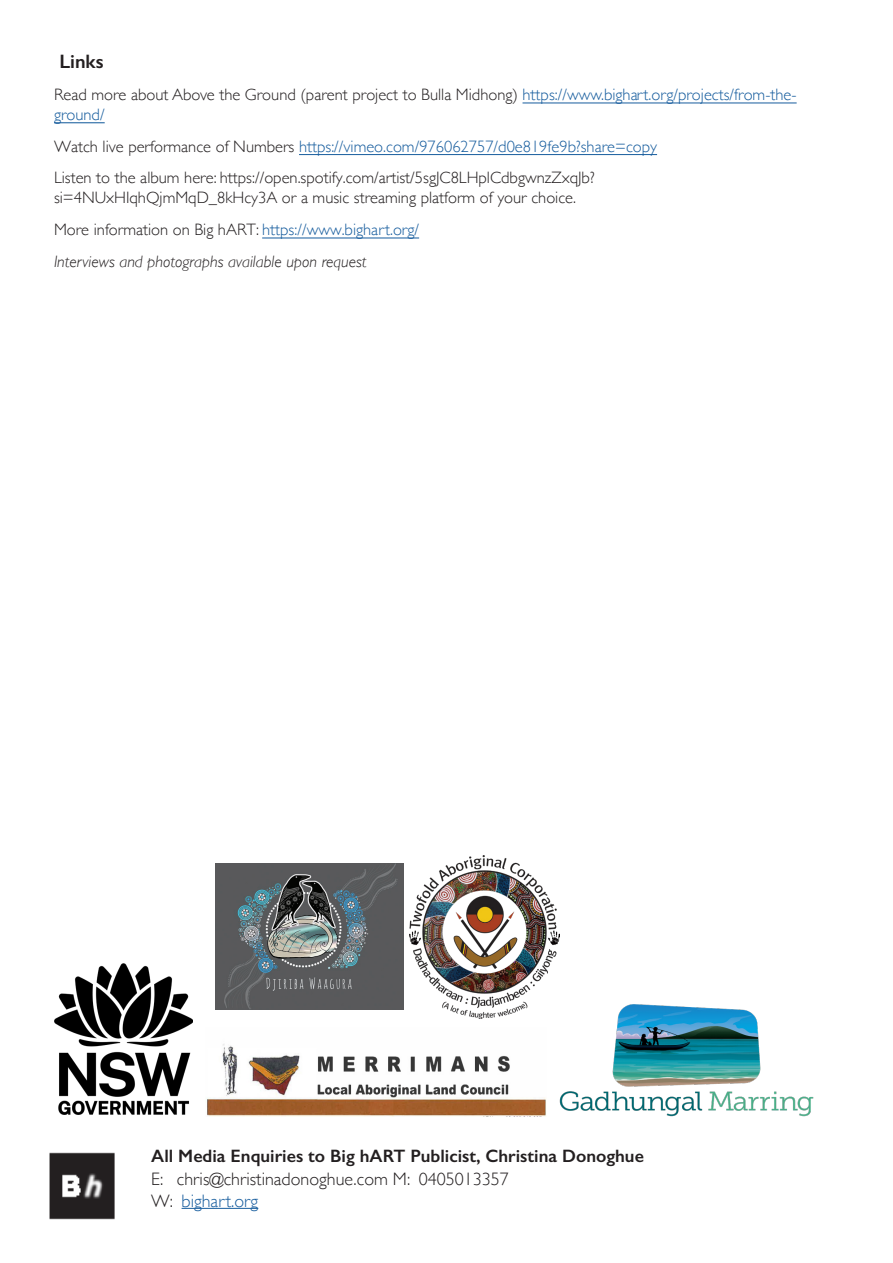
<style>
.page{position:relative;width:893px;height:1263px;background:#fff}
.page>*{position:absolute;margin:0;border:0;box-sizing:border-box;transform-origin:0 0}
.t1{font:600 19.5px "Gill Sans";color:#231f20}
.t2{font:600 18px "Gill Sans";color:#231f20}
.t3{font:300 18px "Gill Sans";color:#231f20}
.t4{font:300 18px "Gill Sans";color:#175d9e}
.t5{font:300 16.5px/31.8px "Gill Sans";color:#231f20}
.s1{color:#175d9e}
.s2{font-style:italic}
.s3{color:#231f20}
</style>
<div class="page">
<img style="left:49px;top:1152px;width:66px;height:68px">
<hr style="left:182px;top:1208px;width:76px;height:1px;background:#175d9e">
<img style="left:410px;top:855px;width:149px;height:163px">
<img style="left:207px;top:1044px;width:339px;height:72px">
<img style="left:559px;top:1004px;width:255px;height:112px">
<img style="left:216px;top:864px;width:187px;height:145px">
<img style="left:54px;top:963px;width:139px;height:151px">
<hr style="left:522px;top:103px;width:275px;height:1px;background:#175d9e">
<hr style="left:54px;top:122px;width:51px;height:1px;background:#175d9e">
<hr style="left:299px;top:154px;width:358px;height:1px;background:#175d9e">
<hr style="left:262px;top:238px;width:157px;height:1px;background:#175d9e">
<p class="t1" style="left:59px;top:50px;width:46px">Links</p>
<p class="t5" style="left:54px;top:84px;width:744px;line-height:19.8px">Read more about Above the Ground (parent project to Bulla Midhong) <span class="s1">https://www.bighart.org/projects/from-the&shy;ground/</span></p>
<p class="t5" style="left:54px;top:129px;width:605px">Watch live performance of Numbers <span class="s1">https://vimeo.com/976062757/d0e819fe9b?share=copy<br></span>Listen to the album here: https://open.spotify.com/artist/5sgJC8LHplCdbgwnzZxqJb?</p>
<p class="t5" style="left:54px;top:181px;width:524px">si=4NUxHIqhQjmMqD_8kHcy3A or a music streaming platform of your choice.<br>More information on Big hART: <span class="s1">https://www.bighart.org/<br></span><span class="s2">Interviews and photographs available upon request</span></p>
<p class="t2" style="left:151px;top:1145px;width:494px">All Media Enquiries to Big hART Publicist, Christina Donoghue</p>
<p class="t3" style="left:151px;top:1164px;width:359px">E: chris@christinadonoghue.com M: 0405013357</p>
<p class="t4" style="left:151px;top:1187px;width:108px"><span class="s3">W:</span> bighart.org</p>
</div>
